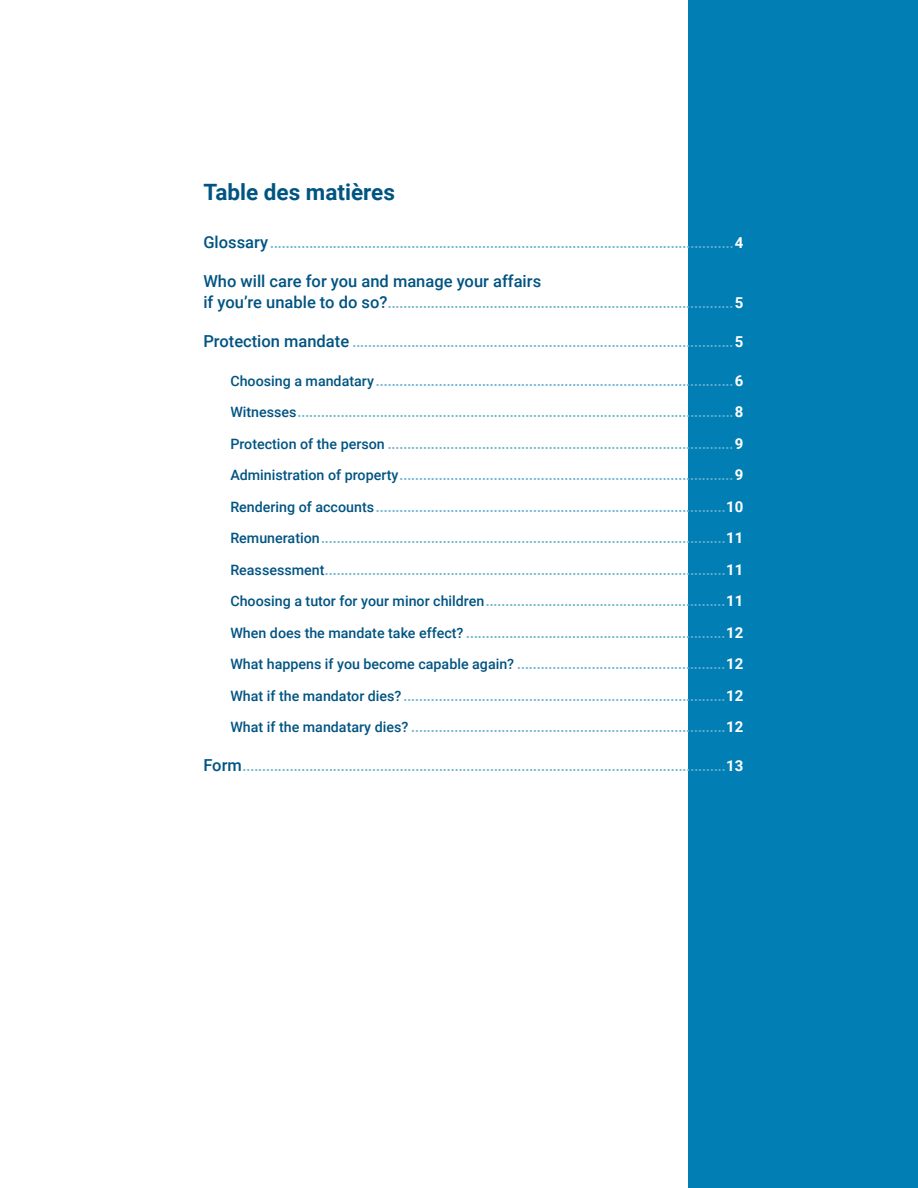
<style>
.page{position:relative;width:918px;height:1188px;background:#fff}
.page>*{position:absolute;margin:0;border:0;box-sizing:border-box;transform-origin:0 0}
.t1{font:700 22.5px "Roboto";color:#005482}
.t2{font:500 16.5px "Roboto";color:#005482}
.TOC-1{font:700 13.5px "Roboto";color:#67b1d2}
.TOC-2{font:700 13.5px "Roboto";color:#67b1d2}
.s1{font-weight:500;font-size:16.5px;color:#005482}
.s2{font-size:15px;color:#fff}
.s3{font-weight:500;font-size:14.25px;color:#005482}
</style>
<div class="page">
<div style="left:688px;top:0;width:230px;height:1188px;background:#017eb4"></div>
<h2 class="t1" style="left:203px;top:177px;width:193px">Table des matières</h2>
<p class="TOC-1" style="left:203px;top:234px;width:542px"><span class="s1">Glossary</span>......................................................................................................................<span class="s2">4</span></p>
<p class="t2" style="left:203px;top:270px;width:339px">Who will care for you and manage your affairs</p>
<p class="TOC-1" style="left:203px;top:294px;width:542px"><span class="s1">if you’re unable to do so?</span>........................................................................................<span class="s2">5</span></p>
<p class="TOC-1" style="left:203px;top:333px;width:542px"><span class="s1">Protection mandate</span> .................................................................................................<span class="s2">5</span></p>
<p class="TOC-1" style="left:230px;top:371px;width:515px"><span class="s3">Choosing a mandatary</span> ...........................................................................................<span class="s2">6</span></p>
<p class="TOC-1" style="left:230px;top:403px;width:515px"><span class="s3">Witnesses</span>...............................................................................................................<span class="s2">8</span></p>
<p class="TOC-1" style="left:230px;top:434px;width:515px"><span class="s3">Protection of the person</span> ........................................................................................<span class="s2">9</span></p>
<p class="TOC-1" style="left:230px;top:466px;width:515px"><span class="s3">Administration of property</span>.....................................................................................<span class="s2">9</span></p>
<p class="TOC-2" style="left:230px;top:497px;width:515px"><span class="s3">Rendering of accounts</span> .........................................................................................<span class="s2">10</span></p>
<p class="TOC-2" style="left:230px;top:529px;width:515px"><span class="s3">Remuneration</span>.......................................................................................................<span class="s2">11</span></p>
<p class="TOC-2" style="left:230px;top:560px;width:515px"><span class="s3">Reassessment</span>......................................................................................................<span class="s2">11</span></p>
<p class="TOC-2" style="left:230px;top:592px;width:515px"><span class="s3">Choosing a tutor for your minor children</span>.............................................................<span class="s2">11</span></p>
<p class="TOC-2" style="left:230px;top:623px;width:515px"><span class="s3">When does the mandate take effect?</span> ..................................................................<span class="s2">12</span></p>
<p class="TOC-2" style="left:230px;top:655px;width:515px"><span class="s3">What happens if you become capable again?</span> .....................................................<span class="s2">12</span></p>
<p class="TOC-2" style="left:230px;top:686px;width:515px"><span class="s3">What if the mandator dies?</span> ..................................................................................<span class="s2">12</span></p>
<p class="TOC-2" style="left:230px;top:718px;width:515px"><span class="s3">What if the mandatary dies?</span> ................................................................................<span class="s2">12</span></p>
<p class="TOC-1" style="left:203px;top:757px;width:542px"><span class="s1">Form</span>...........................................................................................................................<span class="s2">13</span></p>
</div>
